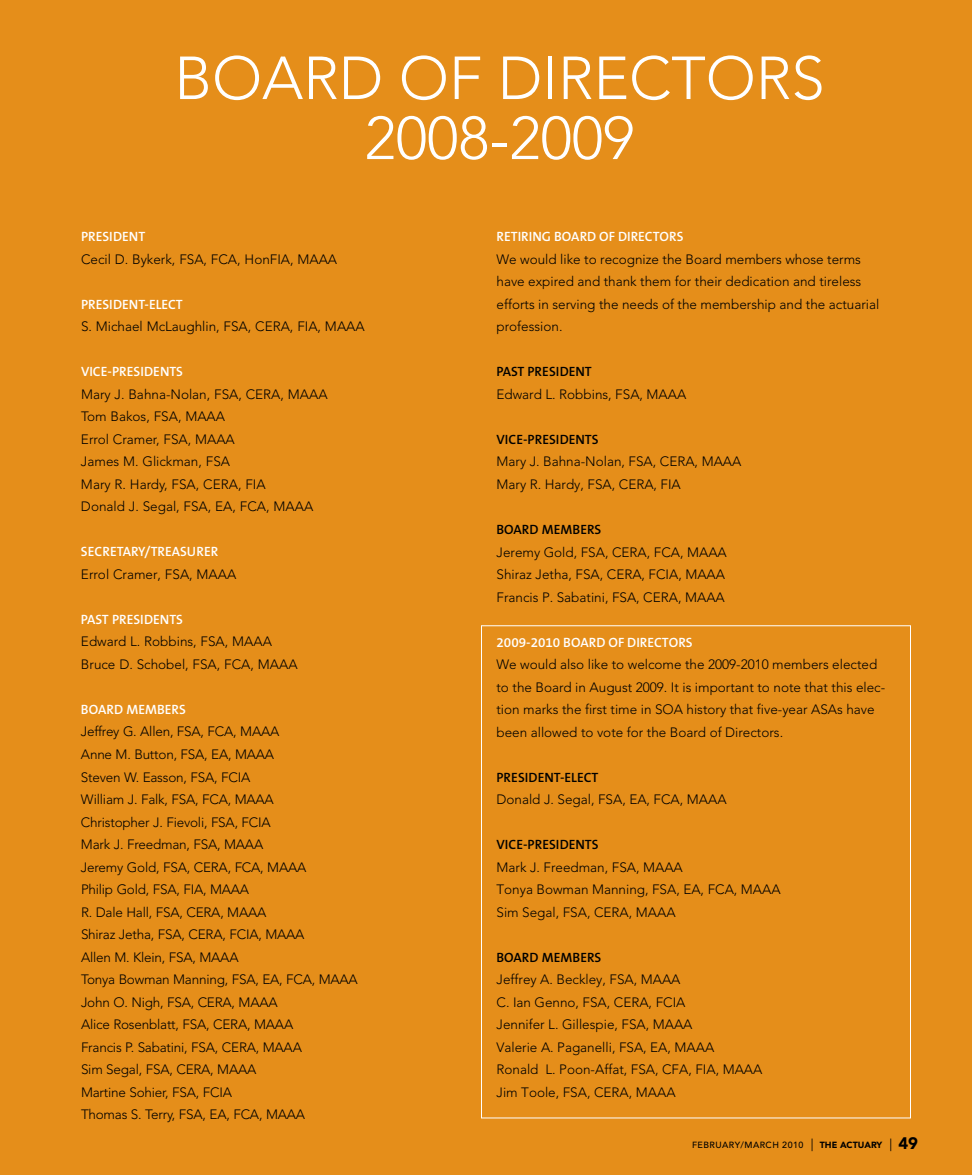
<style>
.page{position:relative;width:972px;height:1175px;background:#fff}
.page>*{position:absolute;margin:0;border:0;box-sizing:border-box;transform-origin:0 0}
.t1{font:300 60px/60px "Avenir";color:#fff;text-align:center}
.t2{font:300 13.5px/22.5px "Avenir";color:#000}
.t3{font:600 13.5px "The Mix B6";color:#fff}
.t4{font:600 13.5px "The Mix B6";color:#000}
.t5{font:500 8.85px "Avenir";letter-spacing:.05em;color:#000}
.s1{font-weight:400;font-size:12.6px}
.s2{font-weight:900}
.s3{font-weight:900;font-size:16.65px}
</style>
<div class="page">
<div style="left:0;top:0;width:972px;height:1174px;background:#e58e1a"></div>
<h1 class="t1" style="left:174px;top:49px;width:644px">Board of Di rectors<br>2008-2009</h1>
<p class="t3" style="left:81px;top:230px;width:66px">PRESIDENT</p>
<p class="t2" style="left:81px;top:248px;width:239px">Cecil D. Bykerk, FSA, FCA, HonFIA, MAAA</p>
<p class="t3" style="left:81px;top:297px;width:103px">PRESIDENT-ELECT</p>
<p class="t2" style="left:81px;top:315px;width:193px">S. Michael McLaughlin, FSA, CERA</p>
<p class="t2" style="left:290px;top:315px;width:55px">, FIA, MAAA</p>
<p class="t3" style="left:81px;top:365px;width:47px">VICE-PRESIDENTS</p>
<p class="t2" style="left:81px;top:383px;width:184px">Mary J. Bahna-Nolan, FSA, CERA</p>
<p class="t2" style="left:281px;top:383px;width:36px">, MAAA</p>
<p class="t2" style="left:81px;top:405px;width:143px">Tom B akos, FSA, MAAA<br>Errol Cramer, FSA, MAAA<br>James M. Glickman, FSA<br>Mary R. Hardy, FSA, CERA</p>
<p class="t2" style="left:81px;top:473px;width:215px;text-indent:157px">, FIA<br>Donald J. Segal, FSA, EA, FCA, MAAA</p>
<p class="t3" style="left:81px;top:545px;width:124px">SE CRETARY/TREASURER</p>
<p class="t2" style="left:81px;top:563px;width:138px">Errol Cramer, FSA, MAAA</p>
<p class="t3" style="left:81px;top:612px;width:47px">PAST PRESIDENTS</p>
<p class="t2" style="left:81px;top:630px;width:200px">Edward L. Robbins, FSA, MAAA<br>B ruce D. Schobel, FSA, FCA, MAAA</p>
<p class="t3" style="left:81px;top:702px;width:92px">BOARD MEMBERS</p>
<p class="t2" style="left:81px;top:720px;width:272px">Jeffrey G. Allen, FSA, FCA, MAAA<br>Anne M. B utton, FSA, EA, MAAA<br>Steven W. Easson, FSA, FCIA<br>William J. Falk, FSA, FCA, MAAA<br>Christopher J. Fievoli, FSA, FCIA<br>Mark J. Freedman, FSA, MAAA<br>Jeremy Gold, FSA, CERA, FCA, MAAA<br>Philip Gold, FSA, FIA, MAAA<br>R. Dale Hall, FSA, CERA, MAAA<br>Shiraz Jetha, FSA, CERA, FCIA, MAAA<br>Allen M. Klein, FSA, MAAA<br>Tonya Bowman Manning, FSA, EA, FCA, MAAA<br>John O. N igh, FSA, CERA, MAAA<br>Alice Rosenblatt, FSA, CERA, MAAA<br>Francis P. Sabatini, FSA, CERA, MAAA<br>Sim Segal, FSA, CERA, MAAA<br>Martine Sohier, FSA, FCIA<br>Thomas S. Terry, FSA, EA, FCA, MAAA</p>
<p class="t3" style="left:497px;top:230px;width:188px">RETIRING BOARD OF DIRECTORS</p>
<p class="t2" style="left:497px;top:248px;width:384px">We would like to recognize the Board members whose terms have expired and thank them for their dedication and tireless efforts in serving the needs of the membership and the actuarial profession.</p>
<p class="t4" style="left:497px;top:365px;width:47px">PAST PRESIDENT</p>
<p class="t2" style="left:497px;top:383px;width:173px">Edward L. Robbins, FSA, MAAA</p>
<p class="t4" style="left:497px;top:432px;width:47px">VICE-PRESIDENTS</p>
<p class="t2" style="left:497px;top:450px;width:182px">Mary J. Bahna-Nolan, FSA, CERA</p>
<p class="t2" style="left:695px;top:450px;width:30px">, MAAA</p>
<p class="t2" style="left:497px;top:473px;width:141px">Mary R. Hardy, FSA, CERA</p>
<p class="t2" style="left:654px;top:473px;width:29px">, FIA</p>
<p class="t4" style="left:497px;top:522px;width:92px">BOARD MEMBERS</p>
<p class="t2" style="left:497px;top:540px;width:135px">Jeremy Gold, FSA, CERA</p>
<p class="t2" style="left:647px;top:540px;width:63px">, FCA, MAAA</p>
<p class="t2" style="left:497px;top:563px;width:129px">Shiraz Jetha, FSA, CERA</p>
<p class="t2" style="left:497px;top:563px;width:212px;text-indent:145px">, FCIA, MAAA<br>Francis P. Sabatini, FSA, CERA</p>
<p class="t2" style="left:678px;top:585px;width:30px">, MAAA</p>
<p class="t3" style="left:497px;top:635px;width:198px">2009-2010 BOARD OF DIRECTORS</p>
<p class="t2" style="left:497px;top:653px;width:390px">We would also like to welcome the 2009-2010 members elected to the Board in August 2009. It is important to note that this elec&shy;tion marks the first time in SOA history that five-year ASAs have been allowed to vote for the Board of Directors.</p>
<p class="t4" style="left:497px;top:770px;width:16px">PRESIDENT</p>
<p class="t4" style="left:560px;top:770px;width:40px">-ELECT</p>
<p class="t2" style="left:497px;top:788px;width:213px">Donald J. Segal, FSA, EA, FCA, MAAA</p>
<p class="t4" style="left:497px;top:837px;width:103px">VICE-PRESIDENTS</p>
<p class="t2" style="left:497px;top:855px;width:267px">Mark J. Freedman, FSA, MAAA<br>Tonya Bowman Manning, FSA, EA, FCA, MAAA<br>Sim Segal, FSA, CERA</p>
<p class="t2" style="left:629px;top:900px;width:30px">, MAAA</p>
<p class="t4" style="left:497px;top:950px;width:106px">BOARD MEMBERS</p>
<p class="t2" style="left:497px;top:968px;width:167px">Jeffrey A. B eckley, FSA, MAAA<br>C. Ian Genno, FSA, CERA</p>
<p class="t2" style="left:497px;top:990px;width:249px;text-indent:152px">, FCIA<br>Jennifer L. Gillespie, FSA, MAAA<br>Valerie A. Paganelli, FSA, EA, MAAA<br>Ronald L. Poon-Affat, FSA, CFA, FIA, MAAA<br>Jim Toole, FSA, CERA</p>
<p class="t2" style="left:629px;top:1080px;width:30px">, MAAA</p>
<p class="t5" style="left:692px;top:1139px;width:227px">FEBRUARY/MARCH 2010 <span class="s1">|</span> <span class="s2">THE ACTUARY</span> <span class="s1">|</span> <span class="s3">49</span></p>
</div>
